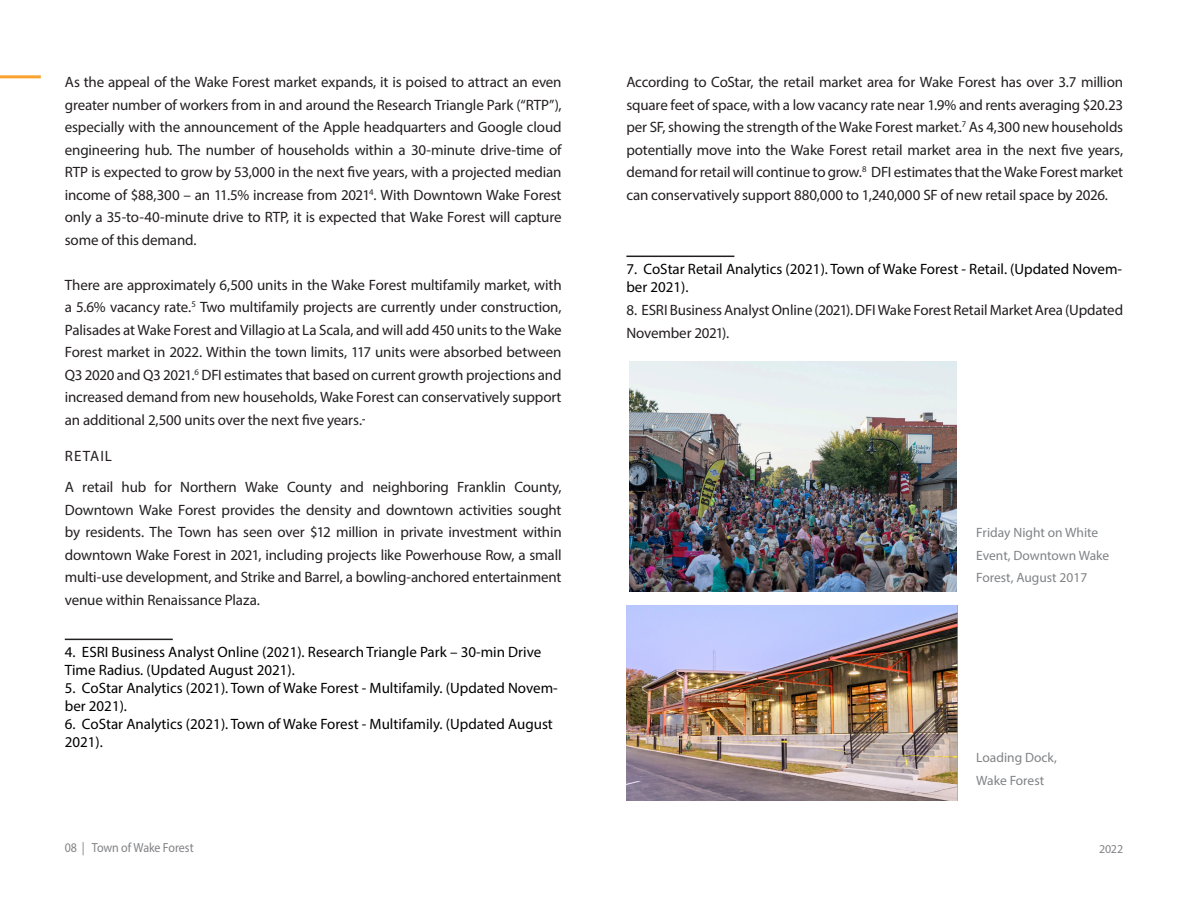
<style>
.page{position:relative;width:1188px;height:918px;background:#fff}
.page>*{position:absolute;margin:0;border:0;box-sizing:border-box;transform-origin:0 0}
.Text_Title{font:15px/22.5px "Myriad Pro";letter-spacing:-.01em;color:#231f20;text-align:justify}
.Footnote_text{font:15px/18px "Myriad Pro";color:#000}
.Image_Source{font:13.5px/22.5px "Myriad Pro";color:#808285}
.t1{font:13.2px "Myriad Pro";letter-spacing:-.005em;color:#808285;scale:.91 1}
.t2{font:12px "Myriad Pro";color:#808285}
</style>
<div class="page">
<hr style="left:0;top:75px;width:41px;height:3px;background:#f9a22d">
<hr style="left:65px;top:639px;width:108px;height:1px;background:#231f20">
<hr style="left:626px;top:256px;width:108px;height:1px;background:#231f20">
<img style="left:629px;top:362px;width:328px;height:230px">
<img style="left:626px;top:605px;width:331px;height:195px">
<p class="Text_Title" style="left:65px;top:71px;width:498px">As the appeal of the Wake Forest market expands, it is poised to attract an even greater number of workers from in and around the Research Triangle Park (“RTP”), especially with the announcement of the Apple headquarters and Google cloud engineering hub. The number of households within a 30-minute drive-time of RTP is expected to grow by 53,000 in the next five years, with a projected median income of $88,300 – an 11.5% increase from 2021<sup>4</sup>. With Downtown Wake Forest only a 35-to-40-minute drive to RTP, it is expected that Wake Forest will capture some of this demand.</p>
<p class="Text_Title" style="left:65px;top:273px;width:498px">There are approximately 6,500 units in the Wake Forest multifamily market, with a 5.6% vacancy rate.<sup>5</sup> Two multifamily projects are currently under construction, Palisades at Wake Forest and Villagio at La Scala, and will add 450 units to the Wake Forest market in 2022. Within the town limits, 117 units were absorbed between Q3 2020 and Q3 2021.<sup>6</sup> DFI estimates that based on current growth projections and increased demand from new households, Wake Forest can conservatively support an additional 2,500 units over the next five years.</p>
<p class="Text_Title" style="left:65px;top:444px;width:49px">RETAIL</p>
<p class="Text_Title" style="left:65px;top:476px;width:498px">A retail hub for Northern Wake County and neighboring Franklin County, Downtown Wake Forest provides the density and downtown activities sought by residents. The Town has seen over $12 million in private investment within downtown Wake Forest in 2021, including projects like Powerhouse Row, a small multi-use development, and Strike and Barrel, a bowling-anchored entertainment venue within Renaissance Plaza.</p>
<p class="Footnote_text" style="left:65px;top:643px;width:478px">4. ESRI Business Analyst Online (2021). Research Triangle Park – 30-min Drive<br>Time Radius. (Updated August 2021).</p>
<p class="Footnote_text" style="left:65px;top:679px;width:494px">5. CoStar Analytics (2021). Town of Wake Forest - Multifamily. (Updated Novem&shy;ber 2021).</p>
<p class="Footnote_text" style="left:65px;top:715px;width:490px">6. CoStar Analytics (2021). Town of Wake Forest - Multifamily. (Updated August<br>2021).</p>
<p class="Text_Title" style="left:626px;top:71px;width:498px">According to CoStar, the retail market area for Wake Forest has over 3.7 million square feet of space, with a low vacancy rate near 1.9% and rents averaging $20.23 per SF, showing the strength of the Wake Forest market.<sup>7</sup> As 4,300 new households potentially move into the Wake Forest retail market area in the next five years, demand for retail will continue to grow.<sup>8</sup> DFI estimates that the Wake Forest market can conservatively support 880,000 to 1,240,000 SF of new retail space by 2026.</p>
<p class="Footnote_text" style="left:626px;top:260px;width:497px">7. CoStar Retail Analytics (2021). Town of Wake Forest - Retail. (Updated Novem&shy;ber 2021).</p>
<p class="Text_Title" style="left:626px;top:298px;width:498px">8. ESRI Business Analyst Online (2021). DFI Wake Forest Retail Market Area (Updated<br>November 2021).</p>
<p class="Image_Source" style="left:976px;top:521px;width:135px">Friday Night on White<br>Event, Downtown Wake<br>Forest, August 2017</p>
<p class="Image_Source" style="left:976px;top:746px;width:82px">Loading Dock,<br>Wake Forest</p>
<p class="t1" style="left:65px;top:840px;width:143px">08 | Town of Wake Forest</p>
<p class="t2" style="left:1099px;top:842px;width:26px">2022</p>
</div>
